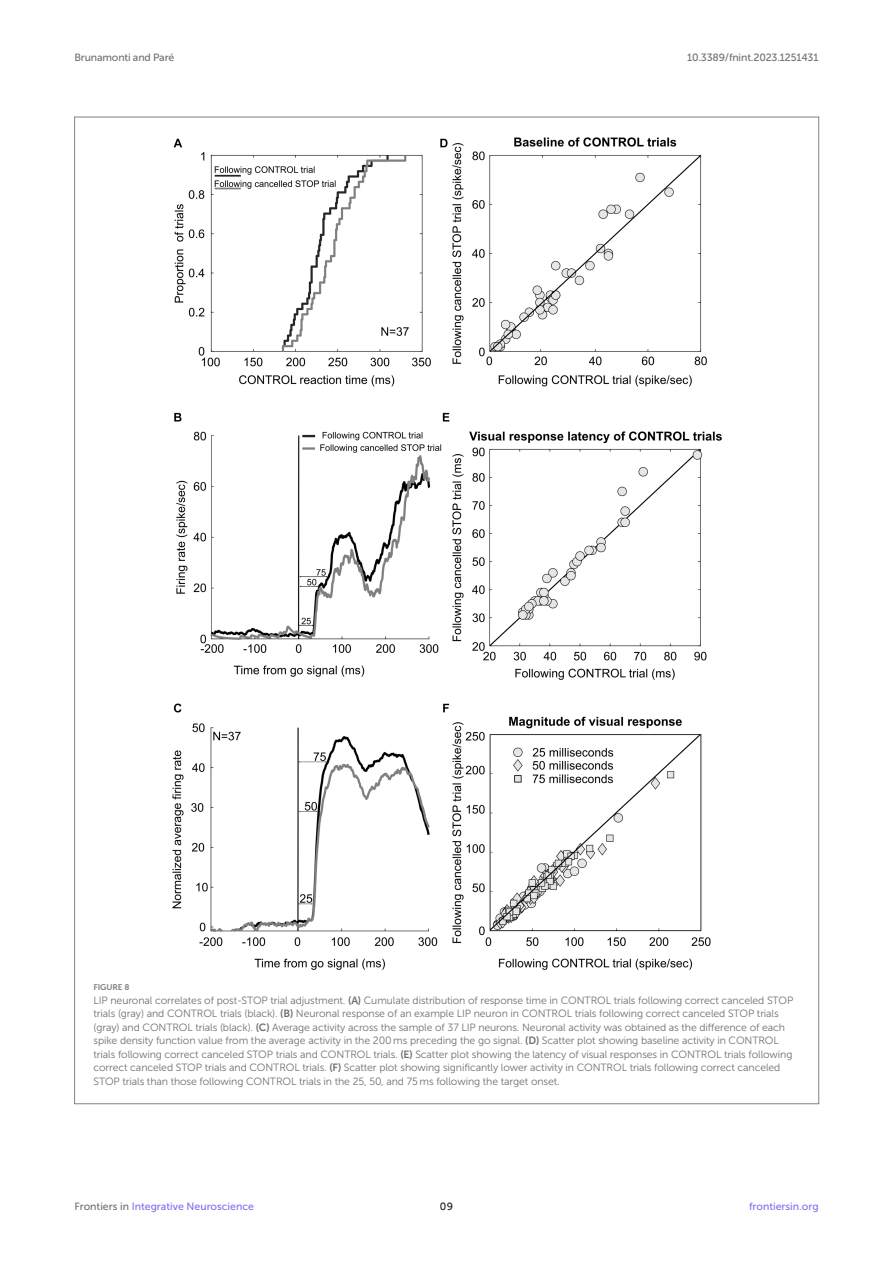
<style>
.page{position:relative;width:893px;height:1263px;background:#fff}
.page>*{position:absolute;margin:0;border:0;box-sizing:border-box;transform-origin:0 0}
.FIG_LEG{font:10.5px/13.5px "Museo Sans 300";letter-spacing:-.01em;color:#706f70}
.t1{font:10.5px "Museo Sans 500";color:#856df0}
.t2{font:10.5px "Museo Sans 500";letter-spacing:-.015em;color:#706f70}
.t3{font:10.5px "Museo Sans 500";color:#1b1c1b}
.FIG_HD{font:8.25px "Museo Sans 700";letter-spacing:-.01em;color:#7e7f7f}
.s1{font-family:"Museo Sans 700"}
.s2{color:#706f70}
</style>
<div class="page">
<img style="left:172px;top:137px;width:550px;height:833px">
<p class="t2" style="left:74px;top:51px;width:101px">Brunamonti and Paré</p>
<p class="t2" style="left:687px;top:51px;width:133px">10.3389/fnint.2023.1251431</p>
<p class="FIG_HD" style="left:94px;top:983px;width:37px">FIGURE 8</p>
<p class="FIG_LEG" style="left:94px;top:993px;width:701px">LIP neuronal correlates of post-STOP trial adjustment. <span class="s1">(A)</span> Cumulate distribution of response time in CONTROL trials following correct canceled STOP trials (gray) and CONTROL trials (black). <span class="s1">(B)</span> Neuronal response of an example LIP neuron in CONTROL trials following correct canceled STOP trials (gray) and CONTROL trials (black). <span class="s1">(C)</span> Average activity across the sample of 37 LIP neurons. Neuronal activity was obtained as the difference of each spike density function value from the average activity in the 200 ms preceding the go signal. <span class="s1">(D)</span> Scatter plot showing baseline activity in CONTROL trials following correct canceled STOP trials and CONTROL trials. <span class="s1">(E)</span> Scatter plot showing the latency of visual responses in CONTROL trials following correct canceled STOP trials and CONTROL trials. <span class="s1">(F)</span> Scatter plot showing significantly lower activity in CONTROL trials following correct canceled STOP trials than those following CONTROL trials in the 25, 50, and 75 ms following the target onset.</p>
<p class="t1" style="left:74px;top:1200px;width:181px"><span class="s2">Frontiers in</span> Integrative Neuroscience</p>
<p class="t3" style="left:440px;top:1200px;width:15px">09</p>
<p class="t1" style="left:749px;top:1200px;width:71px">frontiersin.org</p>
</div>
